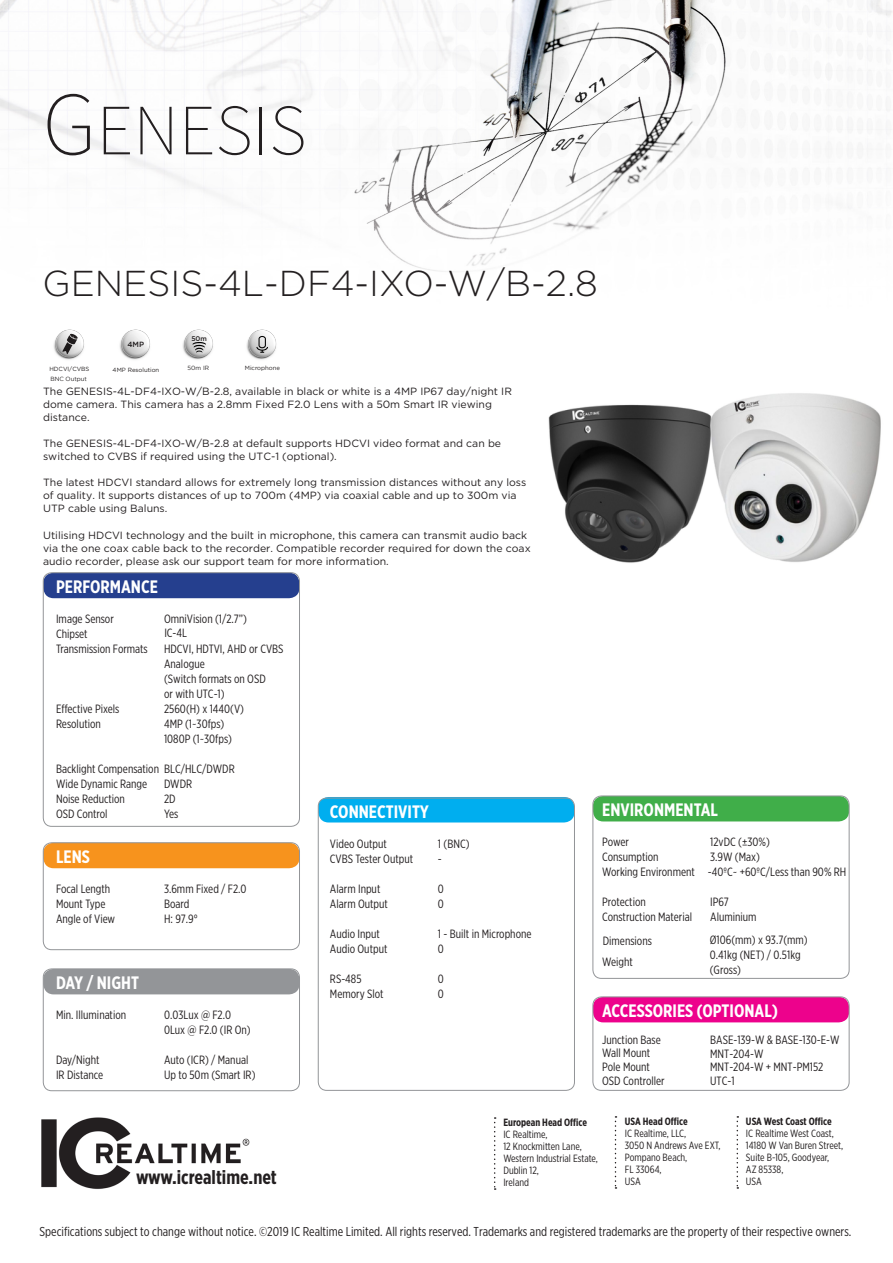
<style>
.page{position:relative;width:893px;height:1263px;background:#fff}
.page>*{position:absolute;margin:0;border:0;box-sizing:border-box;transform-origin:0 0}
.t1{font:200 72px "Source Sans Pro";color:#231f20}
.t2{font:300 36px "Gotham";color:#231f20}
.t3{font:700 19.5px "Gotham X Narrow";color:#231f20}
.t4{font:700 18px "Gotham X Narrow";color:#fff}
.t5{font:12.9px "Gotham X Narrow";color:#231f20}
.t6{font:12px/15px "Gotham X Narrow";color:#231f20}
.t7{font:10.5px/13px "Gotham";color:#231f20}
.t8{font:10.5px "Gotham X Narrow";color:#231f20}
.t9{font:700 10.5px "Gotham X Narrow";color:#231f20}
.t10{font:500 7.5px "Gotham";color:#231f20}
.t11{font:500 6.75px "Gotham";color:#231f20}
.t12{font:6px "Gotham";color:#231f20}
.s1{font-size:90px}
</style>
<div class="page">
<img style="left:0;top:0;width:892px;height:272px">
<svg style="left:615px;top:1116px;width:1px;height:73px"></svg>
<svg style="left:737px;top:1116px;width:1px;height:73px"></svg>
<img style="left:41px;top:1117px;width:209px;height:72px">
<div style="left:43px;top:573px;width:256px;height:25px;background:#253f8e;border-radius:10px"></div>
<div style="left:43px;top:843px;width:256px;height:25px;background:#f7931d;border-radius:10px"></div>
<div style="left:43px;top:969px;width:256px;height:25px;background:#939598;border-radius:10px"></div>
<div style="left:318px;top:797px;width:256px;height:25px;background:#00aeef;border-radius:10px"></div>
<div style="left:593px;top:796px;width:256px;height:25px;background:#40ae49;border-radius:10px"></div>
<div style="left:593px;top:997px;width:256px;height:25px;background:#ed028c;border-radius:10px"></div>
<div style="left:43px;top:572px;width:257px;height:255px;border:1px solid #939598;border-radius:9px"></div>
<div style="left:43px;top:842px;width:257px;height:108px;border:1px solid #939598;border-radius:9px"></div>
<div style="left:43px;top:968px;width:257px;height:123px;border:1px solid #939598;border-radius:9px"></div>
<div style="left:318px;top:798px;width:257px;height:293px;border:1px solid #939598;border-radius:9px"></div>
<div style="left:592px;top:795px;width:257px;height:184px;border:1px solid #939598;border-radius:9px"></div>
<div style="left:592px;top:996px;width:257px;height:95px;border:1px solid #939598;border-radius:9px"></div>
<img style="left:53px;top:329px;width:31px;height:31px">
<img style="left:119px;top:329px;width:31px;height:31px">
<svg style="left:62px;top:333px;width:16px;height:21px"></svg>
<img style="left:182px;top:329px;width:31px;height:31px">
<svg style="left:192px;top:342px;width:14px;height:11px"></svg>
<img style="left:246px;top:329px;width:31px;height:31px">
<svg style="left:256px;top:336px;width:12px;height:17px"></svg>
<img style="left:548px;top:393px;width:333px;height:170px">
<svg style="left:494px;top:1117px;width:2px;height:73px"></svg>
<p class="t1" style="left:43px;top:87px;width:265px"><span class="s1">G</span>ENESIS</p>
<p class="t2" style="left:43px;top:261px;width:557px">GENESIS-4L-DF4-IXO-W/B-2.8</p>
<p class="t12" style="left:49px;top:365px;width:42px">HDCVI/CVBS</p>
<p class="t12" style="left:50px;top:375px;width:38px">BNC Output</p>
<p class="t10" style="left:127px;top:340px;width:18px">4MP</p>
<p class="t12" style="left:113px;top:367px;width:48px">4MP Resolution</p>
<p class="t11" style="left:191px;top:334px;width:17px">50m</p>
<p class="t12" style="left:188px;top:364px;width:23px">50m IR</p>
<p class="t12" style="left:245px;top:364px;width:37px">Microphone</p>
<p class="t7" style="left:43px;top:385px;width:470px">The GENESIS-4L-DF4-IXO-W/B-2.8, available in black or white is a 4MP IP67 day/night IR dome camera. This camera has a 2.8mm Fixed F2.0 Lens with a 50m Smart IR viewing distance.</p>
<p class="t7" style="left:43px;top:437px;width:460px">The GENESIS-4L-DF4-IXO-W/B-2.8 at default supports HDCVI video format and can be switched to CVBS if required using the UTC-1 (optional).</p>
<p class="t7" style="left:43px;top:476px;width:485px">The latest HDCVI standard allows for extremely long transmission distances without any loss of quality. It supports distances of up to 700m (4MP) via coaxial cable and up to 300m via<br>UTP cable using Baluns.</p>
<p class="t7" style="left:43px;top:528px;width:489px">Utilising HDCVI technology and the built in microphone, this camera can transmit audio back via the one coax cable back to the recorder. Compatible recorder required for down the coax audio recorder, please ask our support team for more information.</p>
<p class="t4" style="left:56px;top:575px;width:103px">PERFORMANCE</p>
<p class="t6" style="left:56px;top:611px;width:59px">Image Sensor</p>
<p class="t6" style="left:164px;top:611px;width:84px">OmniVision (1/2.7”)</p>
<p class="t6" style="left:56px;top:626px;width:33px">Chipset</p>
<p class="t6" style="left:164px;top:625px;width:24px">IC-4L</p>
<p class="t6" style="left:56px;top:641px;width:93px">Transmission Formats</p>
<p class="t6" style="left:164px;top:641px;width:121px">HDCVI, HDTVI, AHD or CVBS<br>Analogue<br>(Switch formats on OSD<br>or with UTC-1)<br>2560(H) x 1440(V)<br>4MP (1~30fps)<br>1080P (1~30fps)</p>
<p class="t6" style="left:56px;top:761px;width:180px">Backlight Compensation BLC/HLC/DWDR</p>
<p class="t6" style="left:56px;top:776px;width:93px">Wide Dynamic Range</p>
<p class="t6" style="left:164px;top:776px;width:30px">DWDR</p>
<p class="t6" style="left:56px;top:791px;width:70px">Noise Reduction</p>
<p class="t6" style="left:164px;top:791px;width:13px">2D</p>
<p class="t6" style="left:56px;top:806px;width:53px">OSD Control</p>
<p class="t6" style="left:164px;top:806px;width:16px">Yes</p>
<p class="t4" style="left:56px;top:845px;width:35px">LENS</p>
<p class="t6" style="left:56px;top:881px;width:56px">Focal Length</p>
<p class="t6" style="left:164px;top:881px;width:84px">3.6mm Fixed / F2.0</p>
<p class="t6" style="left:56px;top:896px;width:51px">Mount Type</p>
<p class="t6" style="left:164px;top:896px;width:27px">Board</p>
<p class="t6" style="left:56px;top:911px;width:61px">Angle of View</p>
<p class="t6" style="left:164px;top:911px;width:35px">H: 97.9°</p>
<p class="t6" style="left:56px;top:701px;width:65px">Effective Pixels</p>
<p class="t6" style="left:56px;top:716px;width:46px">Resolution</p>
<p class="t4" style="left:56px;top:971px;width:85px">DAY / NIGHT</p>
<p class="t6" style="left:56px;top:1007px;width:72px">Min. Illumination</p>
<p class="t6" style="left:164px;top:1007px;width:69px">0.03Lux @ F2.0</p>
<p class="t6" style="left:164px;top:1022px;width:88px">0Lux @ F2.0 (IR On)</p>
<p class="t6" style="left:56px;top:1052px;width:45px">Day/Night</p>
<p class="t6" style="left:164px;top:1052px;width:86px">Auto (ICR) / Manual</p>
<p class="t6" style="left:56px;top:1067px;width:49px">IR Distance</p>
<p class="t6" style="left:164px;top:1067px;width:93px">Up to 50m (Smart IR)</p>
<p class="t4" style="left:330px;top:800px;width:101px">CONNECTIVITY</p>
<p class="t6" style="left:330px;top:836px;width:58px">Video Output</p>
<p class="t6" style="left:438px;top:836px;width:33px">1 (BNC)</p>
<p class="t6" style="left:330px;top:851px;width:85px">CVBS Tester Output</p>
<p class="t6" style="left:438px;top:851px;width:5px">-</p>
<p class="t6" style="left:330px;top:881px;width:52px">Alarm Input</p>
<p class="t6" style="left:438px;top:881px;width:8px">0</p>
<p class="t6" style="left:330px;top:896px;width:60px">Alarm Output</p>
<p class="t6" style="left:438px;top:896px;width:8px">0</p>
<p class="t6" style="left:330px;top:926px;width:51px">Audio Input</p>
<p class="t6" style="left:438px;top:926px;width:95px">1 - Built in Microphone</p>
<p class="t6" style="left:330px;top:941px;width:59px">Audio Output</p>
<p class="t6" style="left:438px;top:941px;width:8px">0</p>
<p class="t6" style="left:330px;top:971px;width:33px">RS-485</p>
<p class="t6" style="left:438px;top:971px;width:8px">0</p>
<p class="t6" style="left:330px;top:986px;width:55px">Memory Slot</p>
<p class="t6" style="left:438px;top:986px;width:8px">0</p>
<p class="t4" style="left:602px;top:798px;width:117px">ENVIRONMENTAL</p>
<p class="t6" style="left:602px;top:834px;width:28px">Power</p>
<p class="t6" style="left:710px;top:834px;width:61px">12vDC (±30%)</p>
<p class="t6" style="left:602px;top:849px;width:58px">Consumption</p>
<p class="t6" style="left:710px;top:849px;width:51px">3.9W (Max)</p>
<p class="t6" style="left:602px;top:864px;width:246px">Working Environment -40ºC~ +60ºC/Less than 90% RH</p>
<p class="t6" style="left:602px;top:894px;width:45px">Protection</p>
<p class="t6" style="left:710px;top:894px;width:20px">IP67</p>
<p class="t6" style="left:602px;top:909px;width:91px">Construction Material</p>
<p class="t6" style="left:710px;top:909px;width:48px">Aluminium</p>
<p class="t6" style="left:603px;top:933px;width:51px">Dimensions</p>
<p class="t6" style="left:602px;top:954px;width:32px">Weight</p>
<p class="t6" style="left:710px;top:932px;width:99px">Ø106(mm) x 93.7(mm)<br>0.41kg (NET) / 0.51kg (Gross)</p>
<p class="t4" style="left:602px;top:999px;width:177px">ACCESSORIES (OPTIONAL)</p>
<p class="t6" style="left:602px;top:1032px;width:60px">Junction Base</p>
<p class="t6" style="left:602px;top:1045px;width:50px">Wall Mount</p>
<p class="t6" style="left:602px;top:1059px;width:49px">Pole Mount</p>
<p class="t6" style="left:602px;top:1073px;width:64px">OSD Controller</p>
<p class="t6" style="left:710px;top:1033px;width:131px;line-height:13.6px">BASE-139-W &amp; BASE-130-E-W<br>MNT-204-W<br>MNT-204-W + MNT-PM152<br>UTC-1</p>
<p class="t9" style="left:625px;top:1115px;width:64px">USA Head Office</p>
<p class="t8" style="left:625px;top:1127px;width:63px">IC Realtime, LLC,</p>
<p class="t8" style="left:625px;top:1139px;width:97px">3050 N Andrews Ave EXT,</p>
<p class="t8" style="left:625px;top:1151px;width:64px">Pompano Beach,</p>
<p class="t8" style="left:625px;top:1163px;width:38px">FL 33064,</p>
<p class="t8" style="left:625px;top:1175px;width:17px">USA</p>
<p class="t9" style="left:746px;top:1115px;width:87px">USA West Coast Office</p>
<p class="t8" style="left:746px;top:1127px;width:89px">IC Realtime West Coast,</p>
<p class="t8" style="left:746px;top:1139px;width:99px">14180 W Van Buren Street,</p>
<p class="t8" style="left:746px;top:1151px;width:85px">Suite B-105, Goodyear,</p>
<p class="t8" style="left:746px;top:1163px;width:39px">AZ 85338,</p>
<p class="t9" style="left:503px;top:1116px;width:85px">European Head Office</p>
<p class="t8" style="left:503px;top:1128px;width:46px">IC Realtime,</p>
<p class="t8" style="left:503px;top:1140px;width:80px">12 Knockmitten Lane,</p>
<p class="t8" style="left:503px;top:1152px;width:96px">Western Industrial Estate,</p>
<p class="t8" style="left:503px;top:1164px;width:37px">Dublin 12,</p>
<p class="t8" style="left:503px;top:1176px;width:27px">Ireland</p>
<p class="t3" style="left:136px;top:1165px;width:142px">www.icrealtime.net</p>
<p class="t8" style="left:746px;top:1175px;width:17px">USA</p>
<p class="t5" style="left:40px;top:1224px;width:813px">Specifications subject to change without notice. ©2019 IC Realtime Limited. All rights reserved. Trademarks and registered trademarks are the property of their respective owners.</p>
</div>
